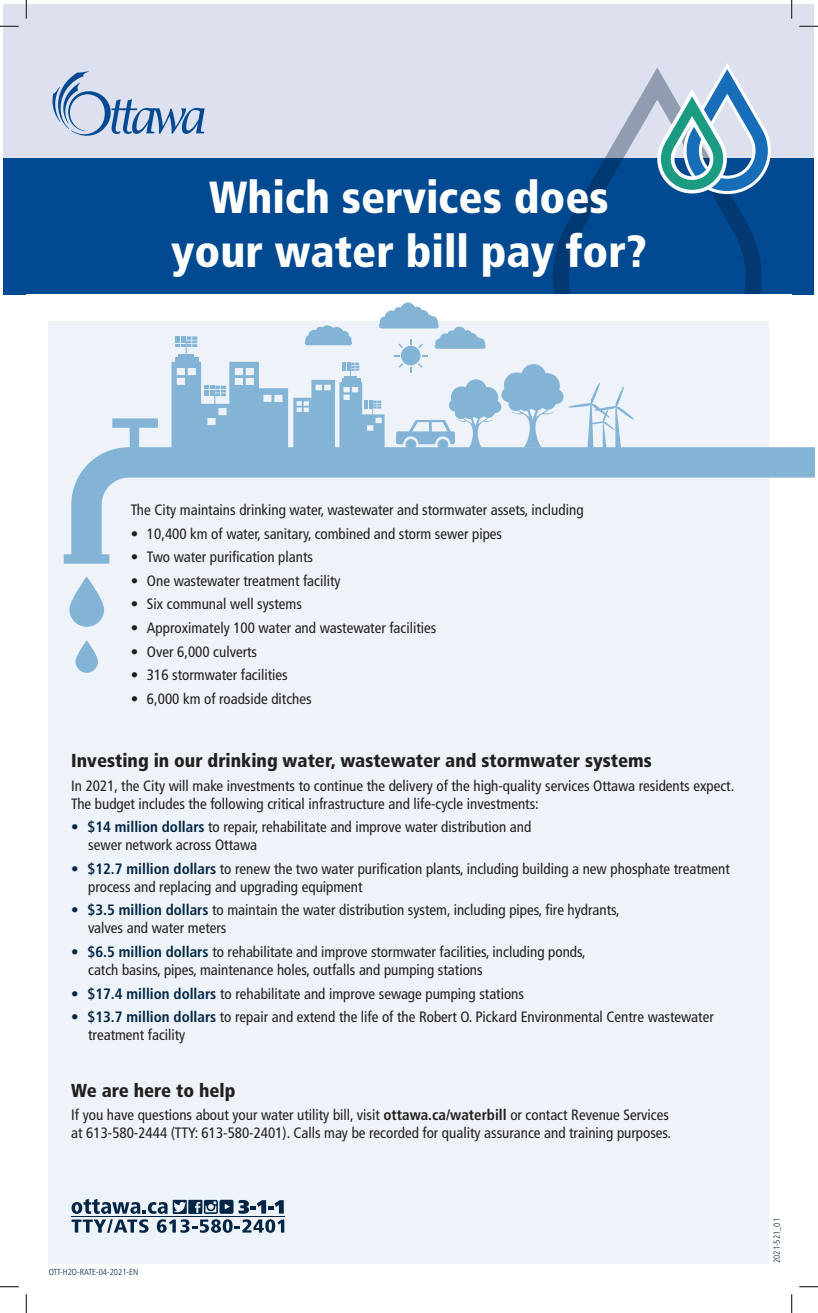
<style>
.page{position:relative;width:818px;height:1313px;background:#fff}
.page>*{position:absolute;margin:0;border:0;box-sizing:border-box;transform-origin:0 0}
.t1{font:900 condensed 45px/54px "Frutiger LT Std";color:#fff;text-align:center}
.t2{font:900 condensed 18.75px "Frutiger LT Std";color:#231f20}
.Text{font:condensed 15px/18px "Frutiger LT Std";color:#231f20}
.t3{font:300 condensed 8.75px "Frutiger LT Std";color:#022546}
.s1{font-weight:700;color:#022546}
.s2{font-weight:700}
</style>
<div class="page">
<div style="left:4px;top:4px;width:810px;height:172px;background:#dde1ef"></div>
<div style="left:4px;top:158px;width:810px;height:136px;background:#014990"></div>
<svg style="left:52px;top:71px;width:153px;height:65px"></svg>
<svg style="left:553px;top:87px;width:209px;height:207px"></svg>
<svg style="left:646px;top:63px;width:125px;height:140px"></svg>
<div style="left:49px;top:314px;width:720px;height:950px;background:#edf3f8"></div>
<div style="left:26px;top:294px;width:765px;height:27px;background:#fff"></div>
<svg style="left:305px;top:325px;width:47px;height:20px"></svg>
<div style="left:401px;top:346px;width:19px;height:19px;background:#83b4d6;border-radius:50%"></div>
<svg style="left:379px;top:302px;width:106px;height:47px"></svg>
<svg style="left:398px;top:363px;width:235px;height:55px"></svg>
<div style="left:175px;top:357px;width:23px;height:7px;background:#83b4d6"></div>
<div style="left:178px;top:354px;width:16px;height:6px;background:#83b4d6"></div>
<svg style="left:175px;top:336px;width:22px;height:18px"></svg>
<svg style="left:171px;top:362px;width:213px;height:56px"></svg>
<svg style="left:64px;top:418px;width:750px;height:145px"></svg>
<svg style="left:69px;top:576px;width:35px;height:51px;fill:#83b4d6"></svg>
<svg style="left:75px;top:640px;width:23px;height:33px"></svg>
<svg style="left:71px;top:1219px;width:78px;height:13px"></svg>
<svg style="left:157px;top:1219px;width:127px;height:13px"></svg>
<hr style="left:71px;top:1216px;width:214px;height:1px;background:#022546">
<svg style="left:71px;top:1198px;width:213px;height:15px"></svg>
<svg style="left:0;top:25px;width:19px;height:2px"></svg>
<svg style="left:799px;top:25px;width:19px;height:2px"></svg>
<svg style="left:0;top:1286px;width:19px;height:1px"></svg>
<svg style="left:799px;top:1286px;width:19px;height:1px"></svg>
<svg style="left:25px;top:0;width:2px;height:19px"></svg>
<svg style="left:25px;top:1294px;width:2px;height:18px"></svg>
<svg style="left:791px;top:0;width:1px;height:19px"></svg>
<svg style="left:791px;top:1294px;width:1px;height:18px"></svg>
<p class="t1" style="left:171px;top:170px;width:477px">Which services does your water bill pay for?</p>
<p class="Text" style="left:131px;top:501px;width:454px">The City maintains drinking water, wastewater and stormwater assets, including</p>
<p class="Text" style="left:131px;top:524px;width:373px">• 10,400 km of water, sanitary, combined and storm sewer pipes</p>
<p class="Text" style="left:131px;top:548px;width:184px">• Two water purification plants</p>
<p class="Text" style="left:131px;top:571px;width:211px">• One wastewater treatment facility</p>
<p class="Text" style="left:131px;top:595px;width:173px">• Six communal well systems</p>
<p class="Text" style="left:131px;top:619px;width:307px">• Approximately 100 water and wastewater facilities</p>
<p class="Text" style="left:131px;top:642px;width:128px">• Over 6,000 culverts</p>
<p class="Text" style="left:131px;top:666px;width:158px">• 316 stormwater facilities</p>
<p class="Text" style="left:131px;top:690px;width:182px">• 6,000 km of roadside ditches</p>
<p class="t2" style="left:71px;top:749px;width:582px">Investing in our drinking water, wastewater and stormwater systems</p>
<p class="Text" style="left:71px;top:776px;width:664px">In 2021, the City will make investments to continue the delivery of the high-quality services Ottawa residents expect.<br>The budget includes the following critical infrastructure and life-cycle investments:</p>
<p class="Text" style="left:88px;top:818px;width:444px;text-indent:-17px"><span class="s1">• $14 million dollars</span> to repair, rehabilitate and improve water distribution and sewer network across Ottawa</p>
<p class="Text" style="left:88px;top:859px;width:643px;text-indent:-17px"><span class="s1">• $12.7 million dollars</span> to renew the two water purification plants, including building a new phosphate treatment process and replacing and upgrading equipment</p>
<p class="Text" style="left:88px;top:901px;width:533px;text-indent:-17px"><span class="s1">• $3.5 million dollars</span> to maintain the water distribution system, including pipes, fire hydrants, valves and water meters</p>
<p class="Text" style="left:88px;top:943px;width:499px;text-indent:-17px"><span class="s1">• $6.5 million dollars</span> to rehabilitate and improve stormwater facilities, including ponds, catch basins, pipes, maintenance holes, outfalls and pumping stations</p>
<p class="Text" style="left:71px;top:984px;width:454px"><span class="s1">• $17.4 million dollars</span> to rehabilitate and improve sewage pumping stations</p>
<p class="Text" style="left:88px;top:1008px;width:627px;text-indent:-17px"><span class="s1">• $13.7 million dollars</span> to repair and extend the life of the Robert O. Pickard Environmental Centre wastewater treatment facility</p>
<p class="t2" style="left:71px;top:1078px;width:166px">We are here to help</p>
<p class="Text" style="left:71px;top:1106px;width:599px">If you have questions about your water utility bill, visit <span class="s2">ottawa.ca/waterbill</span> or contact Revenue Services</p>
<p class="Text" style="left:71px;top:1124px;width:601px">at 613-580-2444 (TTY: 613-580-2401). Calls may be recorded for quality assurance and training purposes.</p>
<p class="t3" style="left:49px;top:1267px;width:91px">OTT-H2O-RATE-04-2021-EN</p>
<p class="t3" style="left:771px;top:1262px;width:46px;rotate:-90deg">2021-521_01</p>
</div>
